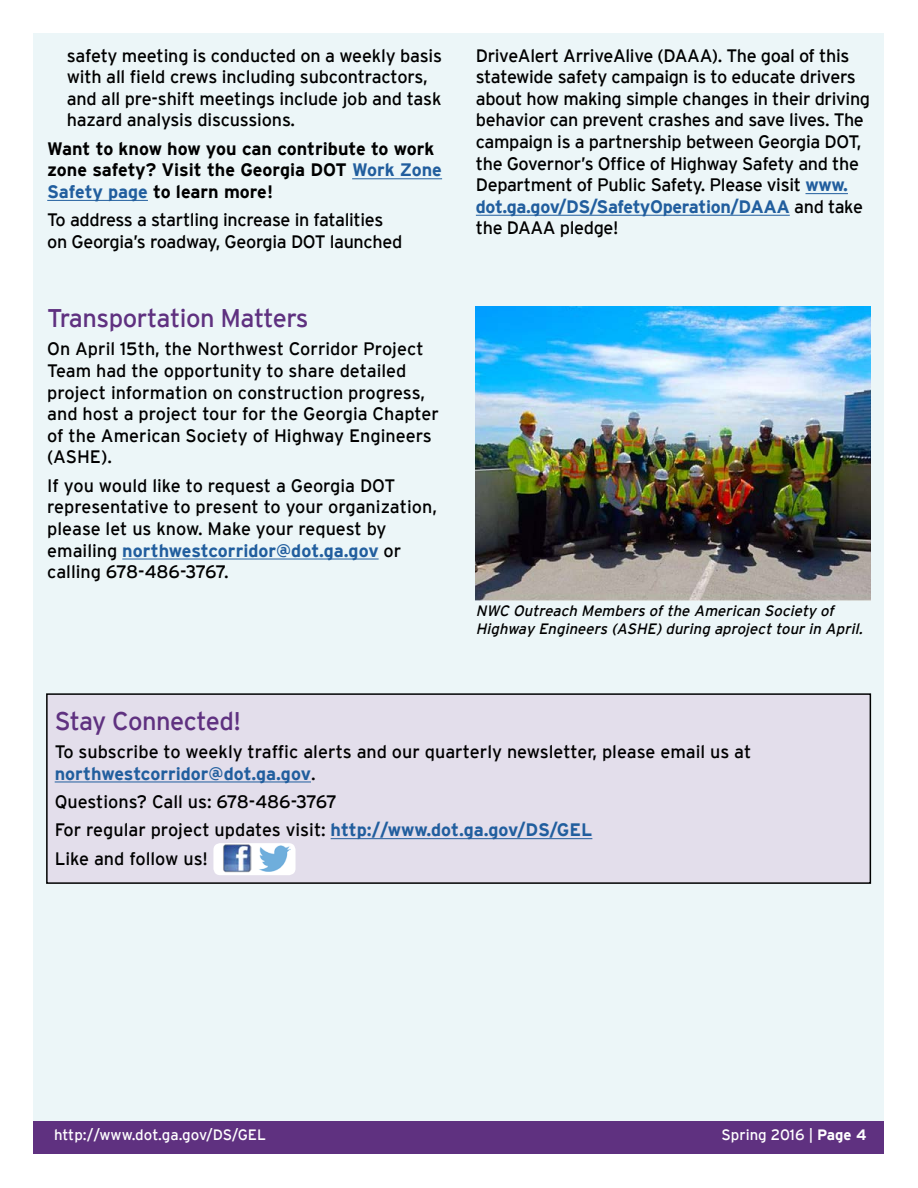
<style>
.page{position:relative;width:918px;height:1188px;background:#fff}
.page>*{position:absolute;margin:0;border:0;box-sizing:border-box;transform-origin:0 0}
.t1{font:25.5px "Interstate";letter-spacing:-.02em;color:#5f3180}
.t2{font:18px/21.6px "Interstate";letter-spacing:-.015em;color:#000}
.t3{font:700 18px/21.6px "Interstate";color:#000}
.t4{font:italic 15px/18px "Interstate";color:#000}
.t5{font:15px "Interstate";color:#fff}
.s1{color:#215e9e}
.s2{font-weight:700;color:#215e9e}
.s3{font-weight:700}
</style>
<div class="page">
<div style="left:34px;top:34px;width:850px;height:1092px;background:#ecf6f8"></div>
<div style="left:34px;top:1121px;width:850px;height:33px;background:#5f3180"></div>
<hr style="left:352px;top:179px;width:90px;height:1px;background:#215e9e">
<hr style="left:47px;top:200px;width:101px;height:1px;background:#215e9e">
<hr style="left:806px;top:193px;width:42px;height:1px;background:#215e9e">
<hr style="left:476px;top:215px;width:314px;height:1px;background:#215e9e">
<hr style="left:122px;top:559px;width:257px;height:1px;background:#215e9e">
<img style="left:476px;top:307px;width:395px;height:293px">
<div style="left:46px;top:693px;width:825px;height:191px;background:#e3deeb;border:2px solid #000101"></div>
<hr style="left:55px;top:782px;width:256px;height:1px;background:#215e9e">
<hr style="left:331px;top:838px;width:261px;height:1px;background:#215e9e">
<div style="left:213px;top:843px;width:83px;height:32px;background:#fff;border-radius:7px"></div>
<img style="left:223px;top:844px;width:28px;height:28px">
<img style="left:259px;top:845px;width:31px;height:26px">
<p class="t2" style="left:67px;top:44px;width:377px">safety meeting is conducted on a weekly basis with all field crews including subcontractors, and all pre-shift meetings include job and task hazard analysis discussions.</p>
<p class="t3" style="left:47px;top:138px;width:396px">Want to know how you can contribute to work zone safety? Visit the Georgia DOT <span class="s1">Work Zone<br>Safety page</span> to learn more!</p>
<p class="t2" style="left:47px;top:209px;width:357px">To address a startling increase in fatalities on Georgia’s roadway, Georgia DOT launched</p>
<h1 class="t1" style="left:47px;top:304px;width:263px">Transportation Matters</h1>
<p class="t2" style="left:47px;top:338px;width:393px">On April 15th, the Northwest Corridor Project Team had the opportunity to share detailed project information on construction progress, and host a project tour for the Georgia Chapter of the American Society of Highway Engineers (ASHE).</p>
<p class="t2" style="left:47px;top:475px;width:391px">If you would like to request a Georgia DOT representative to present to your organization, please let us know. Make your request by emailing <span class="s2">northwestcorridor@dot.ga.gov</span> or calling 678-486-3767.</p>
<p class="t2" style="left:476px;top:44px;width:396px">DriveAlert ArriveAlive (DAAA). The goal of this statewide safety campaign is to educate drivers about how making simple changes in their driving behavior can prevent crashes and save lives. The campaign is a partnership between Georgia DOT, the Governor’s Office of Highway Safety and the Department of Public Safety. Please visit <span class="s2">www. dot.ga.gov/DS/SafetyOperation/DAAA</span> and take the DAAA pledge!</p>
<p class="t4" style="left:476px;top:602px;width:392px">NWC Outreach Members ofthe American Society of<br>Highway Engineers (ASHE)during aprojecttourin April.</p>
<h1 class="t1" style="left:55px;top:706px;width:188px">Stay Connected!</h1>
<p class="t2" style="left:55px;top:741px;width:698px">To subscribe to weekly traffic alerts and our quarterly newsletter, please email us at <span class="s2">northwestcorridor@dot.ga.gov</span>.</p>
<p class="t2" style="left:55px;top:787px;width:539px;line-height:28.3px">Questions? Call us: 678-486-3767<br>For regular project updates visit: <span class="s2">http://www.dot.ga.gov/DS/GEL<br></span>Like and follow us!</p>
<p class="t5" style="left:54px;top:1126px;width:214px">http://www.dot.ga.gov/DS/GEL</p>
<p class="t5" style="left:721px;top:1126px;width:146px">Spring 2016 | <span class="s3">Page 4</span></p>
</div>
